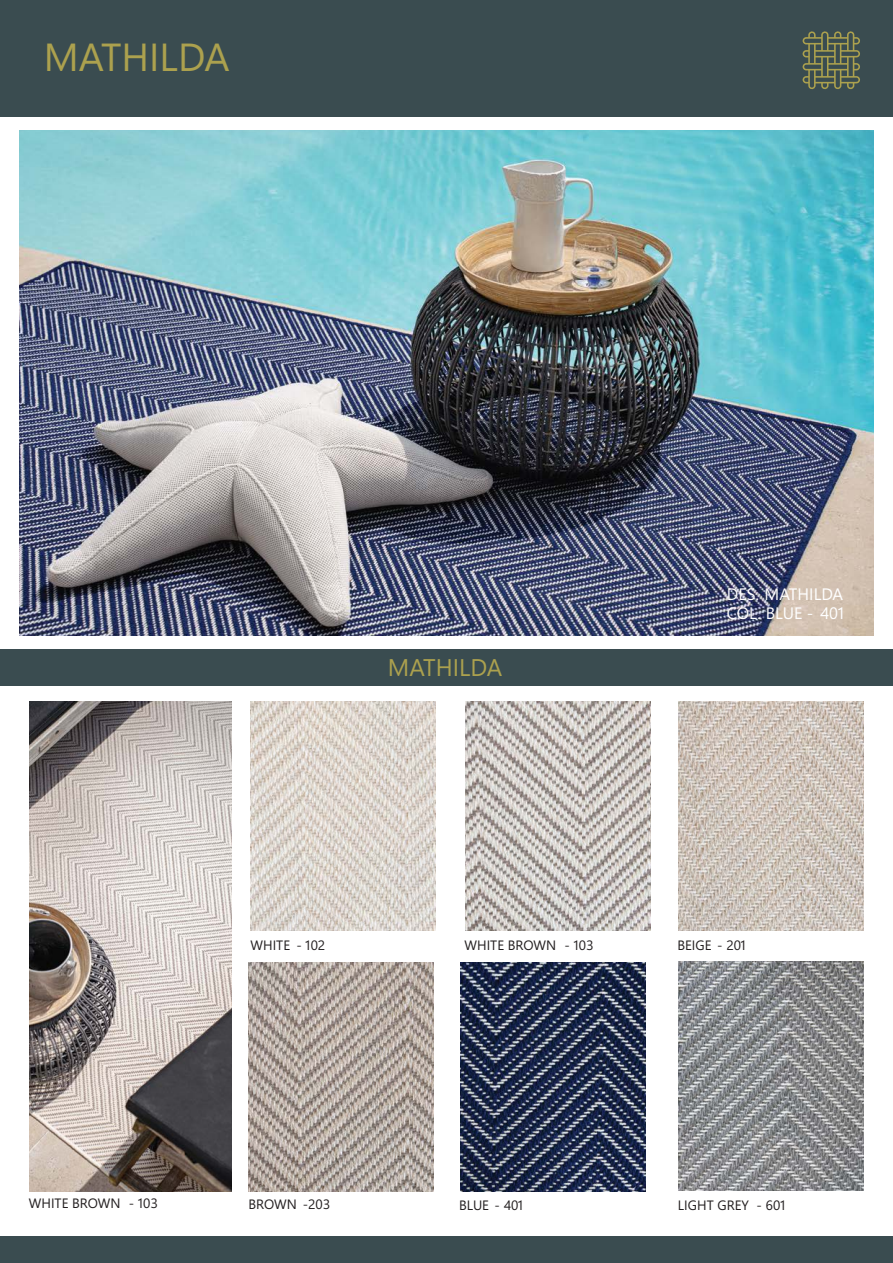
<style>
.page{position:relative;width:893px;height:1263px;background:#fff}
.page>*{position:absolute;margin:0;border:0;box-sizing:border-box;transform-origin:0 0}
.t1{font:39px "Segoe UI Variable";color:#aca14e}
.t2{font:24px "Segoe UI Variable";color:#aca14e}
.t3{font:16.5px/19.5px "Segoe UI Variable";color:#fff}
.t4{font:13.5px "Segoe UI Variable";color:#231f20}
</style>
<div class="page">
<div style="left:0;top:1236px;width:893px;height:27px;background:#3a4c50"></div>
<img style="left:460px;top:962px;width:185px;height:229px">
<img style="left:249px;top:962px;width:185px;height:229px">
<img style="left:678px;top:962px;width:185px;height:229px">
<img style="left:678px;top:701px;width:185px;height:229px">
<img style="left:251px;top:702px;width:185px;height:229px">
<img style="left:465px;top:702px;width:185px;height:229px">
<img style="left:30px;top:701px;width:201px;height:490px">
<img style="left:19px;top:130px;width:855px;height:505px">
<div style="left:0;top:0;width:893px;height:116px;background:#3a4c50"></div>
<svg style="left:803px;top:31px;width:57px;height:58px"></svg>
<div style="left:0;top:649px;width:893px;height:37px;background:#3a4c50"></div>
<h1 class="t1" style="left:44px;top:30px;width:187px">MATHILDA</h1>
<h2 class="t2" style="left:388px;top:651px;width:116px">MATHILDA</h2>
<p class="t3" style="left:727px;top:584px;width:119px">DES. MATHILDA<br>COL. BLUE - 401</p>
<p class="t4" style="left:251px;top:935px;width:76px">WHITE - 102</p>
<p class="t4" style="left:677px;top:936px;width:70px">BEIGE - 201</p>
<p class="t4" style="left:464px;top:935px;width:130px">WHITE BROWN - 103</p>
<p class="t4" style="left:29px;top:1194px;width:130px">WHITE BROWN - 103</p>
<p class="t4" style="left:249px;top:1195px;width:83px">BROWN -203</p>
<p class="t4" style="left:459px;top:1196px;width:66px">BLUE - 401</p>
<p class="t4" style="left:678px;top:1196px;width:109px">LIGHT GREY - 601</p>
</div>
